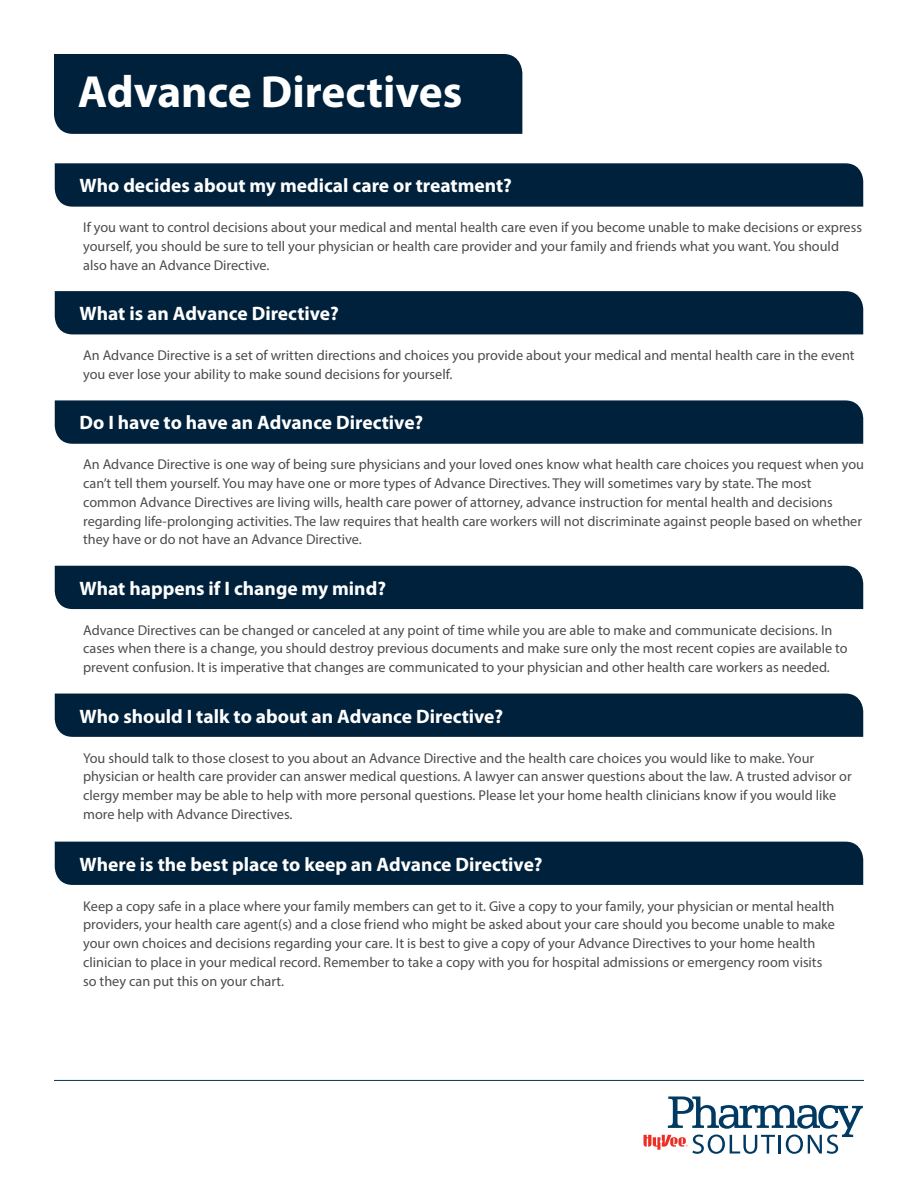
<style>
.page{position:relative;width:918px;height:1188px;background:#fff}
.page>*{position:absolute;margin:0;border:0;box-sizing:border-box;transform-origin:0 0}
.t1{font:700 45.3px "Myriad Pro";color:#fff}
.t2{font:700 19.5px "Myriad Pro";color:#fff}
.t3{font:14.25px/18.8px "Myriad Pro";color:#4b4c4d}
</style>
<div class="page">
<hr style="left:54px;top:1080px;width:810px;height:1px;background:#063850">
<svg style="left:644px;top:1097px;width:219px;height:57px"></svg>
<div style="left:55px;top:163px;width:808px;height:44px;background:#00213b"></div>
<div style="left:55px;top:291px;width:808px;height:43px;background:#00213b"></div>
<div style="left:55px;top:400px;width:808px;height:44px;background:#00213b"></div>
<div style="left:55px;top:566px;width:808px;height:43px;background:#00213b"></div>
<div style="left:55px;top:694px;width:808px;height:43px;background:#00213b"></div>
<div style="left:55px;top:842px;width:808px;height:43px;background:#00213b"></div>
<div style="left:54px;top:54px;width:468px;height:80px;background:#00213b"></div>
<h1 class="t1" style="left:78px;top:62px;width:386px">Advance Directives</h1>
<h2 class="t2" style="left:80px;top:173px;width:434px">Who decides about my medical care or treatment?</h2>
<p class="t3" style="left:83px;top:218px;width:780px">If you want to control decisions about your medical and mental health care even if you become unable to make decisions or express yourself, you should be sure to tell your physician or health care provider and your family and friends what you want. You should also have an Advance Directive.</p>
<h2 class="t2" style="left:80px;top:301px;width:261px">What is an Advance Directive?</h2>
<p class="t3" style="left:83px;top:346px;width:773px">An Advance Directive is a set of written directions and choices you provide about your medical and mental health care in the event you ever lose your ability to make sound decisions for yourself.</p>
<h2 class="t2" style="left:80px;top:410px;width:345px">Do I have to have an Advance Directive?</h2>
<p class="t3" style="left:83px;top:455px;width:782px">An Advance Directive is one way of being sure physicians and your loved ones know what health care choices you request when you can’t tell them yourself. You may have one or more types of Advance Directives. They will sometimes vary by state. The most common Advance Directives are living wills, health care power of attorney, advance instruction for mental health and decisions regarding life-prolonging activities. The law requires that health care workers will not discriminate against people based on whether they have or do not have an Advance Directive.</p>
<h2 class="t2" style="left:80px;top:575px;width:308px">What happens if I change my mind?</h2>
<p class="t3" style="left:83px;top:620px;width:766px">Advance Directives can be changed or canceled at any point of time while you are able to make and communicate decisions. In cases when there is a change, you should destroy previous documents and make sure only the most recent copies are available to prevent confusion. It is imperative that changes are communicated to your physician and other health care workers as needed.</p>
<h2 class="t2" style="left:80px;top:703px;width:425px">Who should I talk to about an Advance Directive?</h2>
<p class="t3" style="left:83px;top:748px;width:770px">You should talk to those closest to you about an Advance Directive and the health care choices you would like to make. Your physician or health care provider can answer medical questions. A lawyer can answer questions about the law. A trusted advisor or clergy member may be able to help with more personal questions. Please let your home health clinicians know if you would like more help with Advance Directives.</p>
<h2 class="t2" style="left:80px;top:851px;width:465px">Where is the best place to keep an Advance Directive?</h2>
<p class="t3" style="left:83px;top:896px;width:753px">Keep a copy safe in a place where your family members can get to it. Give a copy to your family, your physician or mental health providers, your health care agent(s) and a close friend who might be asked about your care should you become unable to make your own choices and decisions regarding your care. It is best to give a copy of your Advance Directives to your home health clinician to place in your medical record. Remember to take a copy with you for hospital admissions or emergency room visits so they can put this on your chart.</p>
</div>
